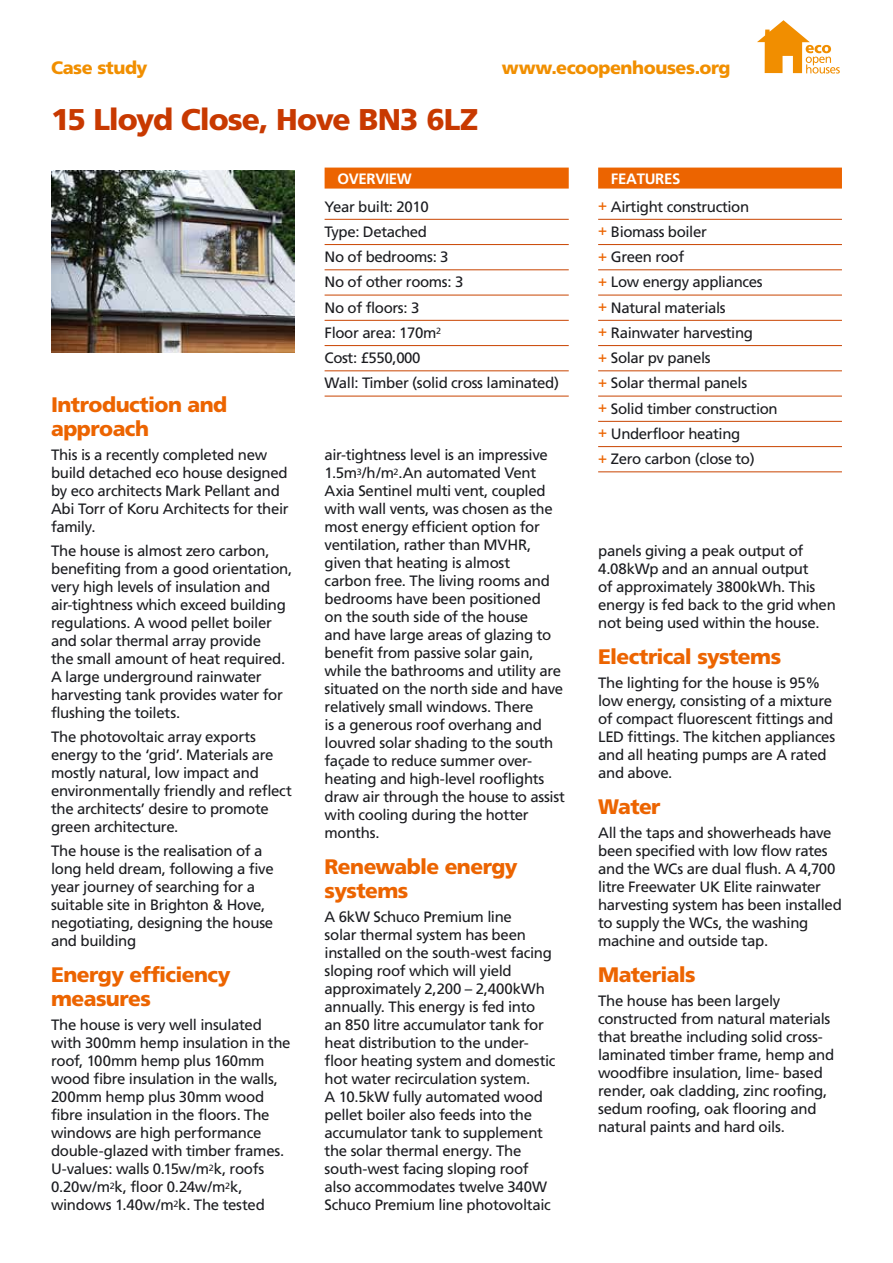
<style>
.page{position:relative;width:893px;height:1263px;background:#fff}
.page>*{position:absolute;margin:0;border:0;box-sizing:border-box;transform-origin:0 0}
.t1{font:900 30px "Frutiger";letter-spacing:-.035em;color:#c83900}
.t2{font:900 21px/24px "Frutiger";letter-spacing:-.025em;color:#ec6400}
.t3{font:900 18px "Frutiger";letter-spacing:-.025em;color:#f18f00}
.t4{font:15px/18px "Frutiger";letter-spacing:-.025em;color:#1b1c20}
.t5{font:700 15px "Frutiger";letter-spacing:-.02em;color:#fff}
.s1{font-weight:700;color:#fff}
.s2{color:#ec6400}
</style>
<div class="page">
<svg style="left:757px;top:20px;width:83px;height:54px"></svg>
<div style="left:598px;top:168px;width:244px;height:21px;background:#ec6400"></div>
<hr style="left:598px;top:219px;width:244px;height:1px;background:#c94400">
<hr style="left:598px;top:244px;width:244px;height:1px;background:#c94400">
<hr style="left:598px;top:269px;width:244px;height:1px;background:#c94400">
<hr style="left:598px;top:295px;width:244px;height:1px;background:#c94400">
<hr style="left:598px;top:320px;width:244px;height:1px;background:#c94400">
<hr style="left:598px;top:345px;width:244px;height:1px;background:#c94400">
<hr style="left:598px;top:370px;width:244px;height:1px;background:#c94400">
<hr style="left:598px;top:396px;width:244px;height:1px;background:#c94400">
<hr style="left:598px;top:421px;width:244px;height:1px;background:#c94400">
<hr style="left:598px;top:446px;width:244px;height:1px;background:#c94400">
<hr style="left:598px;top:471px;width:244px;height:1px;background:#c94400">
<div style="left:325px;top:168px;width:244px;height:21px;background:#ec6400"></div>
<hr style="left:325px;top:219px;width:244px;height:1px;background:#c94400">
<hr style="left:325px;top:244px;width:244px;height:1px;background:#c94400">
<hr style="left:325px;top:269px;width:244px;height:1px;background:#c94400">
<hr style="left:325px;top:295px;width:244px;height:1px;background:#c94400">
<hr style="left:325px;top:320px;width:244px;height:1px;background:#c94400">
<hr style="left:325px;top:345px;width:244px;height:1px;background:#c94400">
<hr style="left:325px;top:370px;width:244px;height:1px;background:#c94400">
<hr style="left:325px;top:396px;width:244px;height:1px;background:#c94400">
<img style="left:51px;top:170px;width:244px;height:183px">
<p class="t3" style="left:51px;top:56px;width:98px">Case study</p>
<p class="t3" style="left:502px;top:56px;width:230px">www.ecoopenhouses.org</p>
<h1 class="t1" style="left:51px;top:102px;width:429px">15 Lloyd Close, Hove BN3 6LZ</h1>
<h2 class="t2" style="left:51px;top:393px;width:178px">Introduction and approach</h2>
<p class="t4" style="left:51px;top:446px;width:239px">This is a recently completed new build detached eco house designed by eco architects Mark Pellant and<br>Abi Torr of Koru Architects for their family.</p>
<p class="t4" style="left:51px;top:542px;width:243px">The house is almost zero carbon, benefiting from a good orientation, very high levels of insulation and air-tightness which exceed building regulations. A wood pellet boiler and solar thermal array provide<br>the small amount of heat required.<br>A large underground rainwater harvesting tank provides water for flushing the toilets.</p>
<p class="t4" style="left:51px;top:728px;width:242px">The photovoltaic array exports energy to the ‘grid’. Materials are mostly natural, low impact and environmentally friendly and reflect the architects’ desire to promote green architecture.</p>
<p class="t4" style="left:51px;top:842px;width:224px">The house is the realisation of a long held dream, following a five year journey of searching for a suitable site in Brighton &amp; Hove, negotiating, designing the house and building</p>
<h2 class="t2" style="left:51px;top:963px;width:181px">Energy efficiency measures</h2>
<p class="t4" style="left:51px;top:1016px;width:241px">The house is very well insulated with 300mm hemp insulation in the roof, 100mm hemp plus 160mm wood fibre insulation in the walls,<br>200mm hemp plus 30mm wood fibre insulation in the floors. The windows are high performance double-glazed with timber frames.<br>U-values: walls 0.15w/m<sup>2</sup>k, roofs<br>0.20w/m<sup>2</sup>k, floor 0.24w/m<sup>2</sup>k, windows 1.40w/m<sup>2</sup>k. The tested</p>
<p class="t5" style="left:337px;top:170px;width:76px">OVERVIEW</p>
<p class="t4" style="left:325px;top:194px;width:236px;line-height:25.2px">Year built: 2010<br>Type: Detached<br>No of bedrooms: 3<br>No of other rooms: 3<br>No of floors: 3<br>Floor area: 170m<sup>2<br></sup>Cost: £550,000<br>Wall: Timber (solid cross laminated)</p>
<p class="t4" style="left:325px;top:446px;width:242px">air-tightness level is an impressive<br>1.5m<sup>3</sup>/h/m<sup>2</sup>.An automated Vent<br>Axia Sentinel multi vent, coupled with wall vents, was chosen as the most energy efficient option for ventilation, rather than MVHR, given that heating is almost<br>carbon free. The living rooms and bedrooms have been positioned<br>on the south side of the house<br>and have large areas of glazing to benefit from passive solar gain, while the bathrooms and utility are situated on the north side and have relatively small windows. There<br>is a generous roof overhang and louvred solar shading to the south façade to reduce summer over&shy;heating and high-level rooflights draw air through the house to assist with cooling during the hotter months.</p>
<h2 class="t2" style="left:325px;top:855px;width:195px">Renewable energy systems</h2>
<p class="t4" style="left:325px;top:908px;width:232px">A 6kW Schuco Premium line<br>solar thermal system has been installed on the south-west facing sloping roof which will yield approximately 2,200 – 2,400kWh annually. This energy is fed into an 850 litre accumulator tank for heat distribution to the under&shy;floor heating system and domestic hot water recirculation system.<br>A 10.5kW fully automated wood pellet boiler also feeds into the accumulator tank to supplement the solar thermal energy. The south-west facing sloping roof also accommodates twelve 340W<br>Schuco Premium line photovoltaic</p>
<p class="t4" style="left:598px;top:166px;width:153px;line-height:27.3px;text-indent:13px"><span class="s1">FEATURES<br></span><span class="s2">+</span> Airtight construction</p>
<p class="t4" style="left:598px;top:219px;width:181px;line-height:25.2px"><span class="s2">+</span> Biomass boiler<br><span class="s2">+</span> Green roof<br><span class="s2">+</span> Low energy appliances<br><span class="s2">+</span> Natural materials<br><span class="s2">+</span> Rainwater harvesting<br><span class="s2">+</span> Solar pv panels<br><span class="s2">+</span> Solar thermal panels<br><span class="s2">+</span> Solid timber construction <span class="s2">+</span> Underfloor heating<br><span class="s2">+</span> Zero carbon (close to)</p>
<p class="t4" style="left:598px;top:542px;width:239px">panels giving a peak output of<br>4.08kWp and an annual output<br>of approximately 3800kWh. This energy is fed back to the grid when not being used within the house.</p>
<h2 class="t2" style="left:598px;top:645px;width:185px">Electrical systems</h2>
<p class="t4" style="left:598px;top:674px;width:239px">The lighting for the house is 95% low energy, consisting of a mixture of compact fluorescent fittings and<br>LED fittings. The kitchen appliances and all heating pumps are A rated and above.</p>
<h2 class="t2" style="left:598px;top:795px;width:64px">Water</h2>
<p class="t4" style="left:598px;top:824px;width:245px">All the taps and showerheads have been specified with low flow rates and the WCs are dual flush. A 4,700 litre Freewater UK Elite rainwater harvesting system has been installed to supply the WCs, the washing machine and outside tap.</p>
<h2 class="t2" style="left:598px;top:963px;width:99px">Materials</h2>
<p class="t4" style="left:598px;top:992px;width:237px">The house has been largely constructed from natural materials that breathe including solid cross&shy;laminated timber frame, hemp and woodfibre insulation, lime- based render, oak cladding, zinc roofing, sedum roofing, oak flooring and natural paints and hard oils.</p>
</div>
